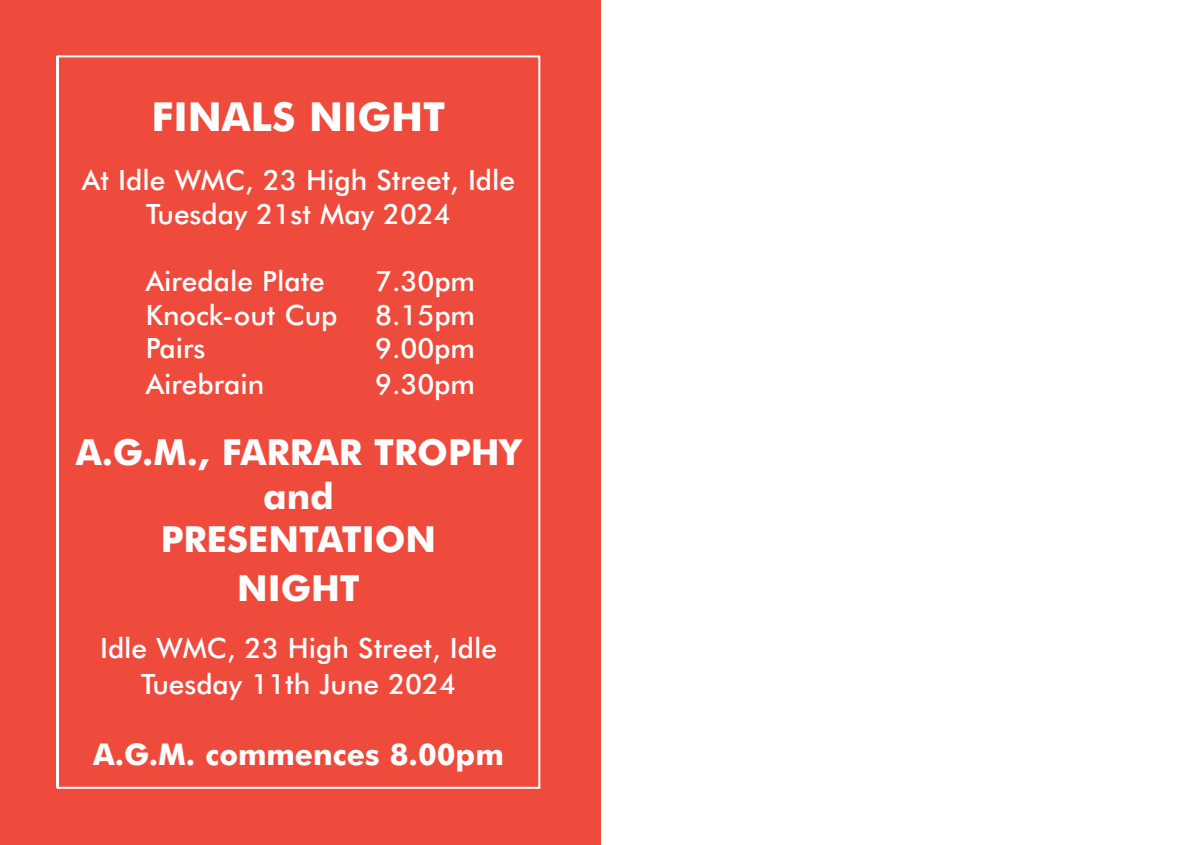
<style>
.page{position:relative;width:1191px;height:845px;background:#fff}
.page>*{position:absolute;margin:0;border:0;box-sizing:border-box;transform-origin:0 0}
.t1{font:700 40px "Futura BT";color:#fff}
.t2{font:700 36px/43.2px "Futura BT";color:#fff;text-align:center}
.t3{font:700 30px "Futura BT";color:#fff}
.t4{font:500 28px/33.6px "Futura BT";color:#fff;text-align:center}
</style>
<div class="page">
<div style="left:0;top:0;width:601px;height:845px;background:#ef4b3d"></div>
<div style="left:57px;top:55px;width:483px;height:734px;border:2px solid #fff"></div>
<h1 class="t1" style="left:152px;top:100px;width:295px">FINALS NIGHT</h1>
<p class="t4" style="left:82px;top:166px;width:435px">At Idle WMC, 23 High Street, Idle<br>Tuesday 21st May 2024</p>
<p class="t4" style="left:146px;top:267px;width:181px">Airedale Plate</p>
<p class="t4" style="left:375px;top:267px;width:101px">7.30pm</p>
<p class="t4" style="left:146px;top:300px;width:193px">Knock-out Cup</p>
<p class="t4" style="left:375px;top:300px;width:101px">8.15pm</p>
<p class="t4" style="left:146px;top:334px;width:61px">Pairs</p>
<p class="t4" style="left:375px;top:334px;width:101px">9.00pm</p>
<p class="t4" style="left:146px;top:369px;width:120px">Airebrain</p>
<p class="t4" style="left:375px;top:369px;width:101px">9.30pm</p>
<p class="t2" style="left:76px;top:434px;width:447px">A.G.M., FARRAR TROPHY and<br>PRESENTATION</p>
<p class="t2" style="left:237px;top:570px;width:124px">NIGHT</p>
<p class="t4" style="left:100px;top:632px;width:398px;line-height:35.8px">Idle WMC, 23 High Street, Idle<br>Tuesday 11th June 2024</p>
<p class="t3" style="left:93px;top:742px;width:412px">A.G.M. commences 8.00pm</p>
</div>
